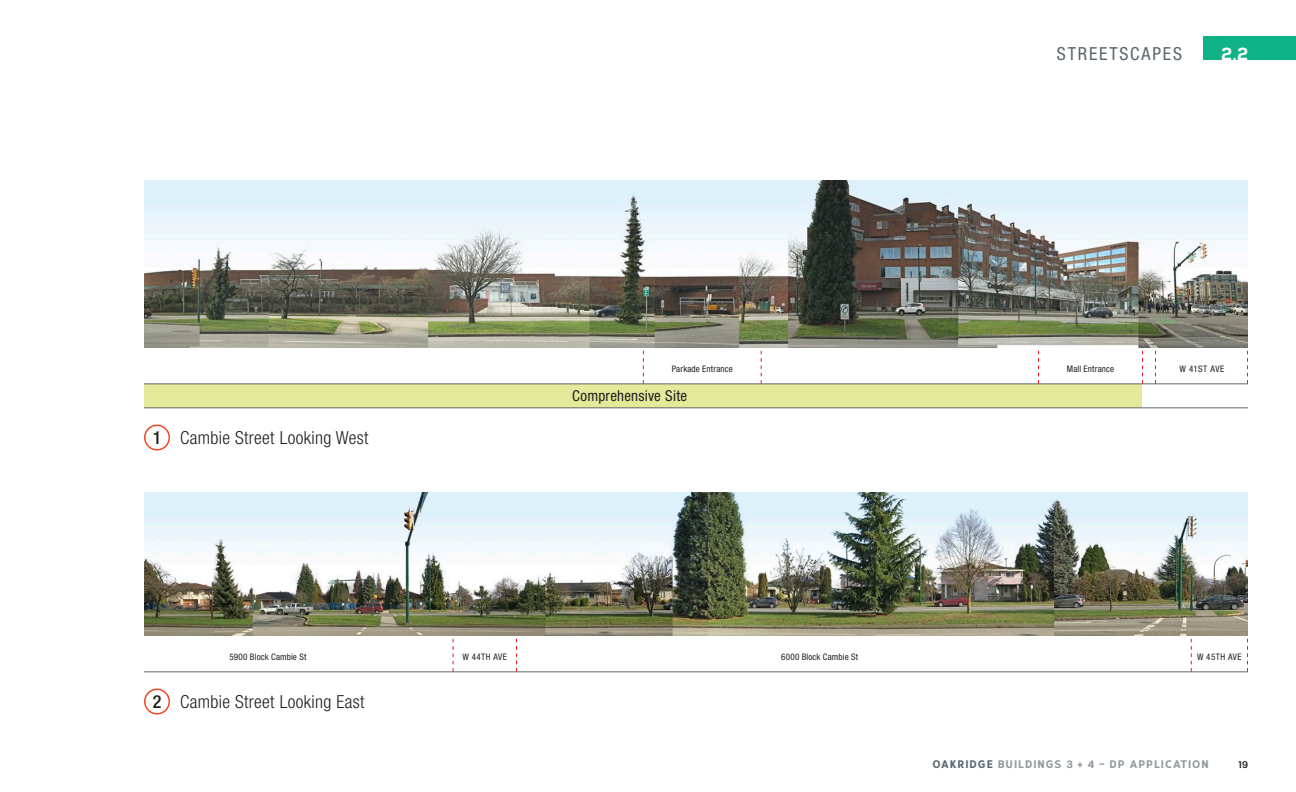
<style>
.page{position:relative;width:1296px;height:792px;background:#fff}
.page>*{position:absolute;margin:0;border:0;box-sizing:border-box;transform-origin:0 0}
.photo_diagr_head_k{font:300 condensed 18px "Helvetica Neue LT Std";letter-spacing:.02em;color:#231f20}
.sect-hd_cont_d{font:condensed 18px "Helvetica Neue LT Std";letter-spacing:.1em;color:#5a6670}
.sect-hd{font:800 18px "Corbert Condensed";color:#fff}
.photo_diagr_head_k-2{font:500 condensed 18px "Helvetica Neue LT Std";color:#231f20}
.site-label_21_28{font:condensed 15px "Helvetica Neue LT Std";letter-spacing:.015em;color:#231f20}
.t1{font:800 11px "Corbert Condensed";letter-spacing:.085em;color:#92999f}
.t2{font:700 10px "Corbert Condensed";color:#231f20}
.streetscape_label_12{font:condensed 9px "Helvetica Neue LT Std";letter-spacing:.02em;color:#231f20}
.s1{color:#5a6670}
</style>
<div class="page">
<div style="left:1203px;top:36px;width:93px;height:24px;background:#10b388"></div>
<div style="left:144px;top:384px;width:998px;height:24px;background:#e3ea99"></div>
<hr style="left:144px;top:672px;width:1104px;height:1px;background:#63656a">
<hr style="left:144px;top:384px;width:1104px;height:1px;background:#63656a">
<hr style="left:144px;top:408px;width:1104px;height:1px;background:#63656a">
<svg style="left:643px;top:351px;width:1px;height:33px"></svg>
<svg style="left:1038px;top:351px;width:1px;height:33px"></svg>
<svg style="left:516px;top:639px;width:1px;height:33px"></svg>
<svg style="left:1247px;top:639px;width:1px;height:33px"></svg>
<svg style="left:761px;top:351px;width:1px;height:33px"></svg>
<svg style="left:453px;top:639px;width:1px;height:33px"></svg>
<svg style="left:1191px;top:639px;width:1px;height:33px"></svg>
<svg style="left:1155px;top:351px;width:1px;height:33px"></svg>
<svg style="left:1142px;top:351px;width:1px;height:33px"></svg>
<svg style="left:1247px;top:351px;width:1px;height:33px"></svg>
<div style="left:144px;top:425px;width:26px;height:26px;border:2px solid #f04822;border-radius:50%"></div>
<div style="left:144px;top:689px;width:26px;height:26px;border:2px solid #f04822;border-radius:50%"></div>
<img style="left:144px;top:180px;width:1104px;height:168px">
<img style="left:144px;top:492px;width:1104px;height:144px">
<p class="sect-hd_cont_d" style="left:1057px;top:43px;width:127px">STREETSCAPES</p>
<p class="sect-hd" style="left:1222px;top:39px;width:28px">2.2</p>
<p class="photo_diagr_head_k-2" style="left:153px;top:427px;width:10px">1</p>
<p class="photo_diagr_head_k" style="left:180px;top:427px;width:190px">Cambie Street Looking West</p>
<p class="streetscape_label_12" style="left:672px;top:364px;width:63px">Parkade Entrance</p>
<p class="streetscape_label_12" style="left:1067px;top:364px;width:49px">Mall Entrance</p>
<p class="site-label_21_28" style="left:572px;top:387px;width:116px">Comprehensive Site</p>
<p class="streetscape_label_12" style="left:1180px;top:363px;width:46px">W 41ST AVE</p>
<p class="photo_diagr_head_k-2" style="left:153px;top:691px;width:10px">2</p>
<p class="streetscape_label_12" style="left:229px;top:652px;width:79px">5900 Block Cambie St</p>
<p class="streetscape_label_12" style="left:463px;top:651px;width:46px">W 44TH AVE</p>
<p class="streetscape_label_12" style="left:781px;top:652px;width:79px">6000 Block Cambie St</p>
<p class="streetscape_label_12" style="left:1197px;top:651px;width:46px">W 45TH AVE</p>
<p class="photo_diagr_head_k" style="left:180px;top:691px;width:186px">Cambie Street Looking East</p>
<p class="t1" style="left:932px;top:755px;width:278px"><span class="s1">OAKRIDGE</span> BUILDINGS 3 + 4 – DP APPLICATION</p>
<p class="t2" style="left:1239px;top:757px;width:11px">19</p>
</div>
